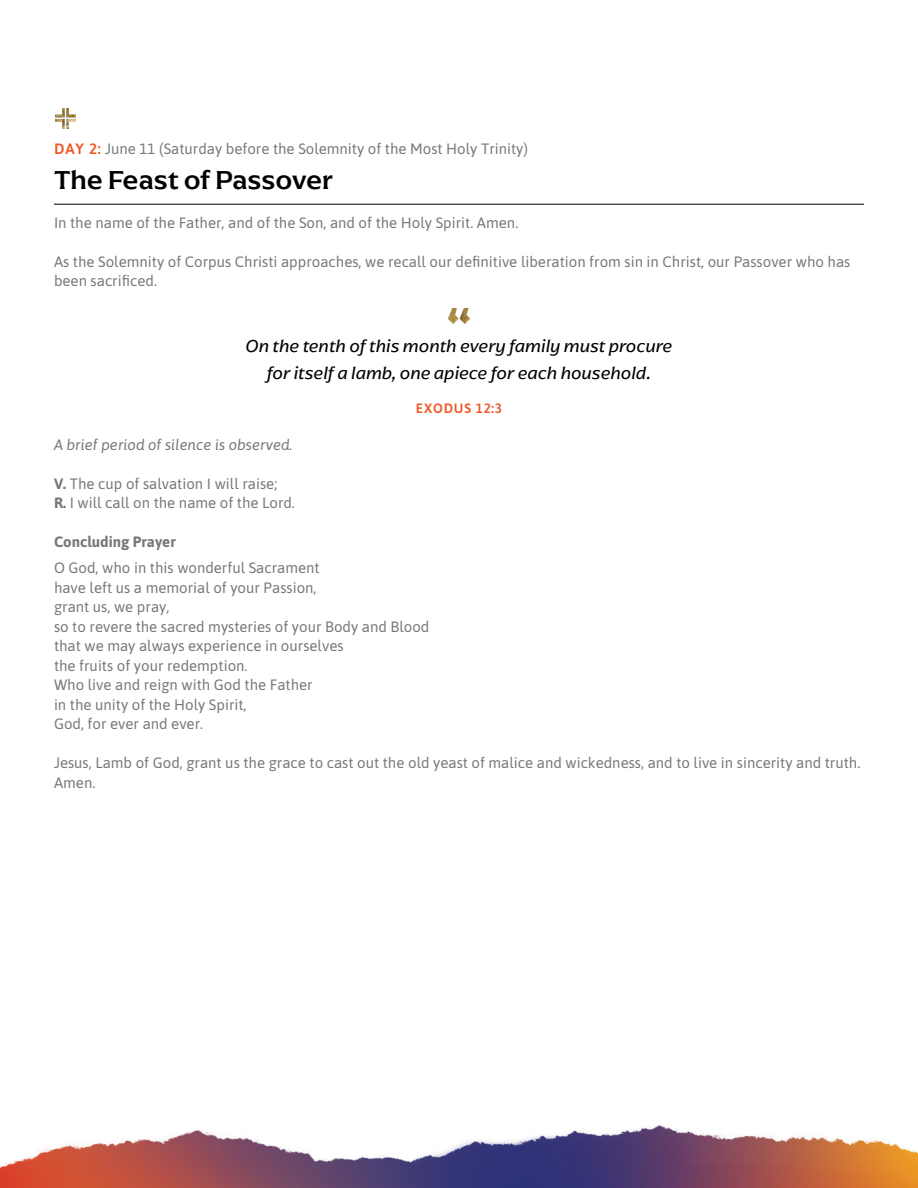
<style>
.page{position:relative;width:918px;height:1188px;background:#fff}
.page>*{position:absolute;margin:0;border:0;box-sizing:border-box;transform-origin:0 0}
.t1{font:500 27px "Arpona";color:#000}
.t2{font:italic 18px/27px "Arpona";color:#000;text-align:center}
.t3{font:15px/19.5px "Asap";color:#77787b}
.t4{font:italic 15px "Asap";color:#77787b}
.t5{font:700 15px "Asap";color:#77787b}
.t6{font:600 13.5px "Asap";letter-spacing:.06em;color:#f15826}
.s1{font-weight:600;color:#f15826}
.s2{font-weight:700}
</style>
<div class="page">
<img style="left:0;top:1124px;width:918px;height:64px">
<img style="left:449px;top:309px;width:20px;height:14px">
<img style="left:56px;top:108px;width:20px;height:20px">
<hr style="left:54px;top:204px;width:810px;height:1px;background:#000">
<p class="t3" style="left:54px;top:138px;width:475px"><span class="s1">DAY 2:</span> June 11 (Saturday before the Solemnity of the Most Holy Trinity)</p>
<h1 class="t1" style="left:54px;top:163px;width:281px">The Feast of Passover</h1>
<p class="t3" style="left:54px;top:212px;width:466px">In the name of the Father, and of the Son, and of the Holy Spirit. Amen.</p>
<p class="t3" style="left:54px;top:251px;width:798px">As the Solemnity of Corpus Christi approaches, we recall our definitive liberation from sin in Christ, our Passover who has been sacrificed.</p>
<p class="t2" style="left:246px;top:332px;width:428px">On the tenth of this month every family must procure for itself a lamb, one apiece for each household.</p>
<p class="t6" style="left:416px;top:399px;width:88px">EXODUS 12:3</p>
<p class="t4" style="left:54px;top:434px;width:240px">A brief period of silence is observed.</p>
<p class="t3" style="left:54px;top:473px;width:242px"><span class="s2">V.</span> The cup of salvation I will raise;<br><span class="s2">R.</span> I will call on the name of the Lord.</p>
<p class="t5" style="left:54px;top:531px;width:123px">Concluding Prayer</p>
<p class="t3" style="left:54px;top:558px;width:377px">O God, who in this wonderful Sacrament<br>have left us a memorial of your Passion,<br>grant us, we pray,<br>so to revere the sacred mysteries of your Body and Blood that we may always experience in ourselves<br>the fruits of your redemption.<br>Who live and reign with God the Father<br>in the unity of the Holy Spirit,<br>God, for ever and ever.</p>
<p class="t3" style="left:54px;top:753px;width:808px">Jesus, Lamb of God, grant us the grace to cast out the old yeast of malice and wickedness, and to live in sincerity and truth.<br>Amen.</p>
</div>
